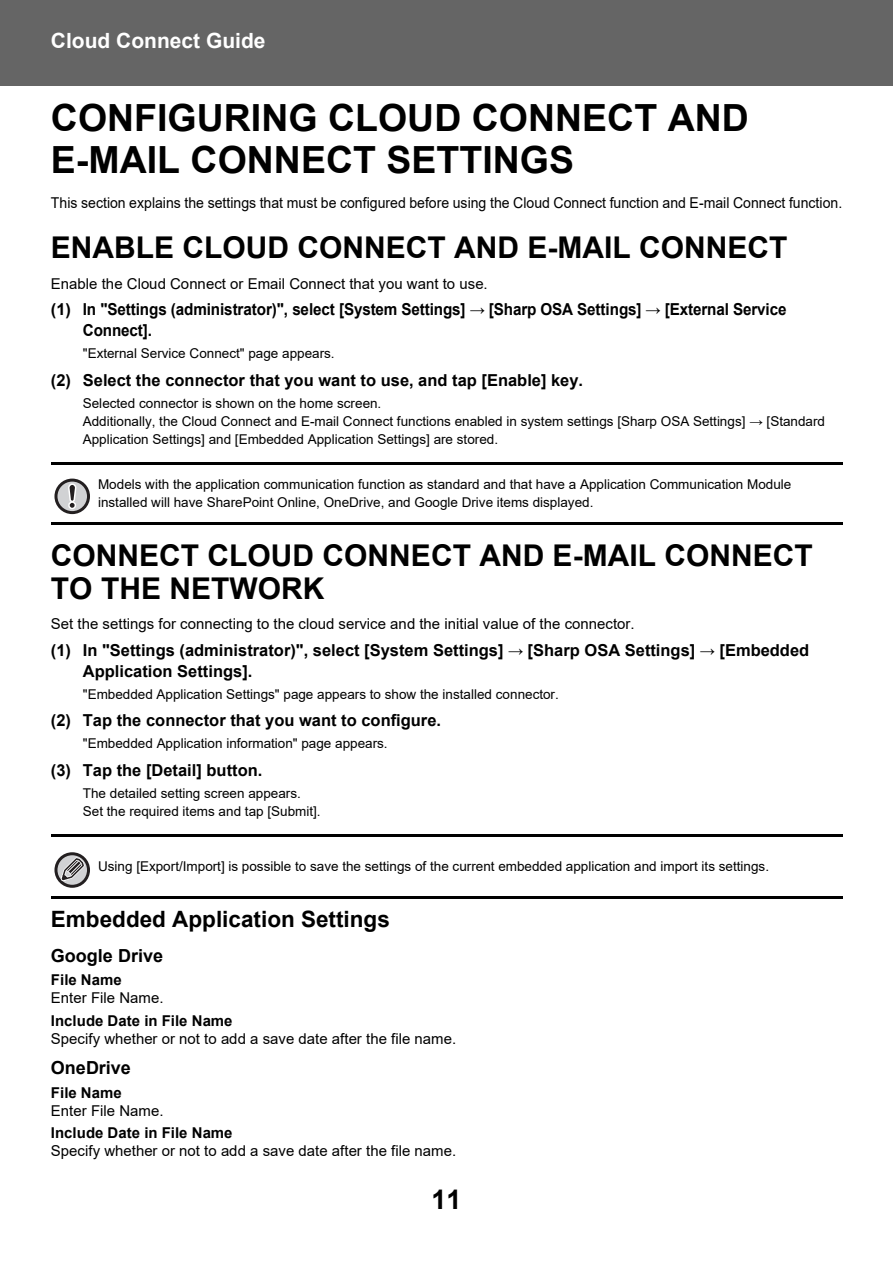
<style>
.page{position:relative;width:893px;height:1263px;background:#fff}
.page>*{position:absolute;margin:0;border:0;box-sizing:border-box;transform-origin:0 0}
.t1{font:700 37.5px/42px "Arial";color:#000}
.t2{font:700 30px/33px "Arial";color:#000}
.t3{font:700 27px "Arial";color:#000}
.t4{font:700 22.5px "Arial";color:#000}
.t5{font:700 21px "Arial";color:#fff}
.t6{font:700 18px "Arial";color:#000}
.t7{font:700 16.5px/21px "Arial";color:#000}
.t8{font:15px "Arial";color:#000}
.t9{font:15px "Arial";color:#000;scale:.94 1}
.t10{font:700 15px "Arial";color:#000}
.t11{font:13.5px/18px "Arial";color:#000}
</style>
<div class="page">
<div style="left:0;top:0;width:892px;height:85px;background:#656565"></div>
<hr style="left:51px;top:462px;width:791px;height:2px;background:#000">
<hr style="left:51px;top:522px;width:791px;height:2px;background:#000">
<hr style="left:51px;top:834px;width:791px;height:2px;background:#000">
<hr style="left:51px;top:896px;width:791px;height:2px;background:#000">
<svg style="left:56px;top:480px;width:32px;height:33px"></svg>
<div style="left:68px;top:501px;width:8px;height:8px;border:3px solid #fff;border-radius:50%"></div>
<svg style="left:67px;top:483px;width:11px;height:25px"></svg>
<div style="left:54px;top:479px;width:36px;height:35px;border:3px solid #231f20;border-radius:50%"></div>
<div style="left:54px;top:852px;width:36px;height:36px;border:3px solid #231f20;border-radius:50%"></div>
<svg style="left:58px;top:854px;width:29px;height:32px"></svg>
<h3 class="t5" style="left:51px;top:29px;width:216px">Cloud Connect Guide</h3>
<h1 class="t1" style="left:51px;top:97px;width:699px">CONFIGURING CLOUD CONNECT AND<br>E-MAIL CONNECT SETTINGS</h1>
<p class="t9" style="left:51px;top:194px;width:843px">This section explains the settings that must be configured before using the Cloud Connect function and E-mail Connect function.</p>
<h2 class="t2" style="left:51px;top:231px;width:738px">ENABLE CLOUD CONNECT AND E-MAIL CONNECT</h2>
<p class="t8" style="left:51px;top:275px;width:438px">Enable the Cloud Connect or Email Connect that you want to use.</p>
<p class="t7" style="left:83px;top:299px;width:705px;text-indent:-32px">(1) In "Settings (administrator)", select [System Settings] → [Sharp OSA Settings] → [External Service<br>Connect].</p>
<p class="t11" style="left:83px;top:345px;width:253px">"External Service Connect" page appears.</p>
<p class="t7" style="left:51px;top:370px;width:533px">(2) Select the connector that you want to use, and tap [Enable] key.</p>
<p class="t11" style="left:83px;top:394px;width:743px">Selected connector is shown on the home screen.<br>Additionally, the Cloud Connect and E-mail Connect functions enabled in system settings [Sharp OSA Settings] → [Standard<br>Application Settings] and [Embedded Application Settings] are stored.</p>
<p class="t11" style="left:98px;top:475px;width:694px">Models with the application communication function as standard and that have a Application Communication Module installed will have SharePoint Online, OneDrive, and Google Drive items displayed.</p>
<h2 class="t2" style="left:51px;top:539px;width:763px">CONNECT CLOUD CONNECT AND E-MAIL CONNECT<br>TO THE NETWORK</h2>
<p class="t8" style="left:51px;top:616px;width:585px">Set the settings for connecting to the cloud service and the initial value of the connector.</p>
<p class="t7" style="left:83px;top:640px;width:728px;text-indent:-32px">(1) In "Settings (administrator)", select [System Settings] → [Sharp OSA Settings] → [Embedded<br>Application Settings].</p>
<p class="t11" style="left:83px;top:685px;width:477px">"Embedded Application Settings" page appears to show the installed connector.</p>
<p class="t7" style="left:51px;top:710px;width:391px">(2) Tap the connector that you want to configure.</p>
<p class="t11" style="left:83px;top:735px;width:306px">"Embedded Application information" page appears.</p>
<p class="t7" style="left:51px;top:760px;width:213px">(3) Tap the [Detail] button.</p>
<p class="t11" style="left:83px;top:784px;width:239px">The detailed setting screen appears.<br>Set the required items and tap [Submit].</p>
<p class="t11" style="left:98px;top:857px;width:672px">Using [Export/Import] is possible to save the settings of the current embedded application and import its settings.</p>
<h3 class="t4" style="left:51px;top:907px;width:340px">Embedded Application Settings</h3>
<h3 class="t6" style="left:51px;top:946px;width:114px">Google Drive</h3>
<p class="t10" style="left:51px;top:972px;width:72px">File Name</p>
<p class="t8" style="left:51px;top:990px;width:114px">Enter File Name.</p>
<p class="t10" style="left:51px;top:1012px;width:183px">Include Date in File Name</p>
<p class="t8" style="left:51px;top:1030px;width:407px">Specify whether or not to add a save date after the file name.</p>
<h3 class="t6" style="left:51px;top:1058px;width:81px">OneDrive</h3>
<p class="t10" style="left:51px;top:1084px;width:72px">File Name</p>
<p class="t8" style="left:51px;top:1102px;width:114px">Enter File Name.</p>
<p class="t10" style="left:51px;top:1125px;width:183px">Include Date in File Name</p>
<p class="t8" style="left:51px;top:1143px;width:407px">Specify whether or not to add a save date after the file name.</p>
<h3 class="t3" style="left:431px;top:1184px;width:32px">11</h3>
</div>
